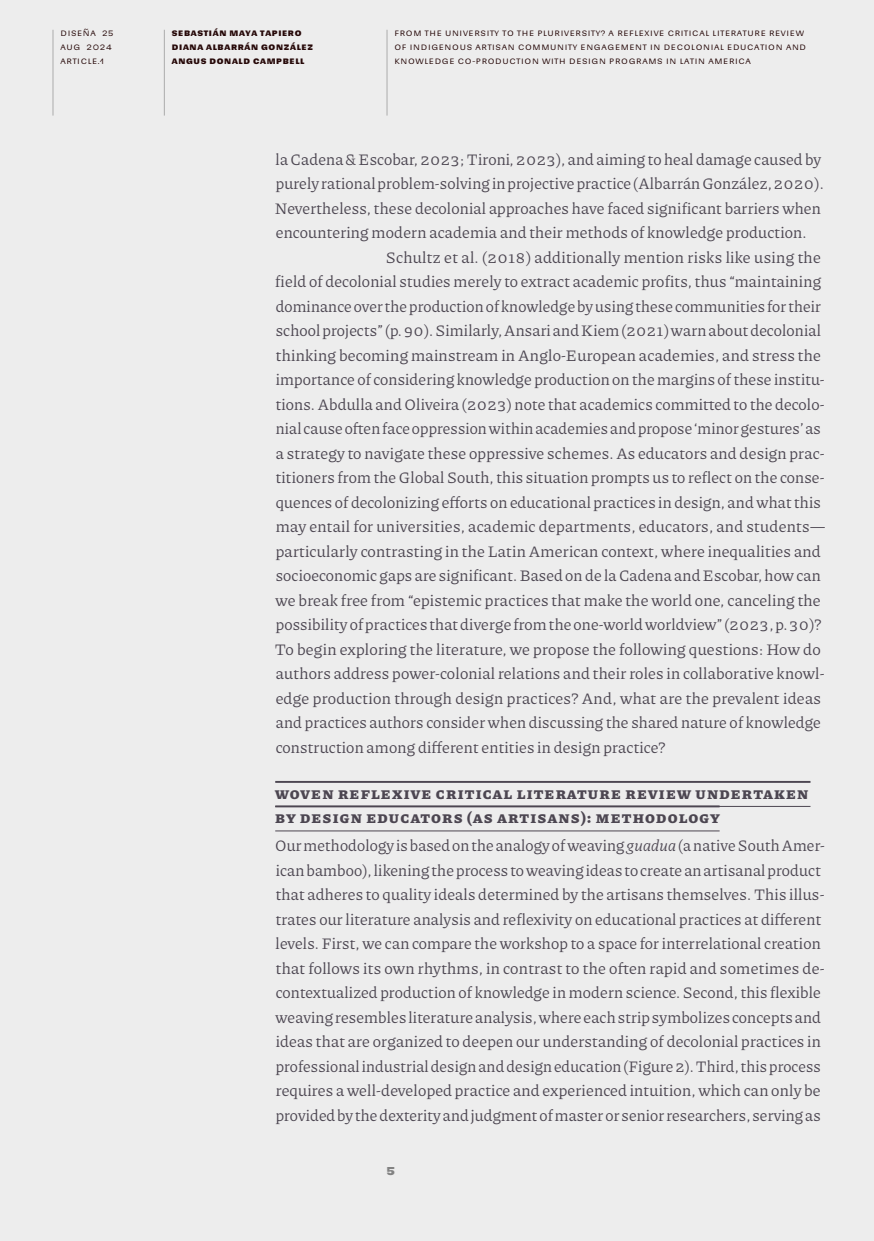
<style>
.page{position:relative;width:874px;height:1241px;background:#fff}
.page>*{position:absolute;margin:0;border:0;box-sizing:border-box;transform-origin:0 0}
.t1{font:16.1px/24.5px "Piazzolla";letter-spacing:.01em;color:#4c4651}
.t2{font:800 16.1px/24.5px "Piazzolla";letter-spacing:.175em;color:#4c4651}
.t3{font:700 14px "Sudamerican Grotesk QF";color:#828282}
.t4{font:9.62px/14px "Sudamerican Grotesk QF";letter-spacing:.07em;color:#260808}
.t5{font:700 9.62px/14px "Sudamerican Grotesk QF";letter-spacing:.07em;color:#260808}
.s1{font-style:italic}
</style>
<div class="page">
<div style="left:0;top:0;width:873px;height:1240px;background:#ededed"></div>
<hr style="left:52px;top:30px;width:1px;height:85px;background:#ababab">
<hr style="left:164px;top:30px;width:1px;height:85px;background:#ababab">
<hr style="left:386px;top:30px;width:1px;height:85px;background:#ababab">
<hr style="left:275px;top:806px;width:535px;height:1px;background:#4c4651">
<hr style="left:275px;top:830px;width:444px;height:1px;background:#4c4651">
<hr style="left:275px;top:780px;width:535px;height:2px;background:#4c4651">
<hr style="left:275px;top:805px;width:444px;height:2px;background:#4c4651">
<p class="t4" style="left:60px;top:25px;width:54px">Diseña 25<br>Aug 2024 article.1</p>
<p class="t5" style="left:172px;top:25px;width:142px">Sebastián Maya Tapiero<br>Diana Albarrán González<br>Angus Donald Campbell</p>
<p class="t4" style="left:394px;top:25px;width:411px">From the University to the Plu riversity? A Reflexive Critical Literatu re Review of I ndigenous Artisan Community Engagement in Decolonial Educa</p>
<p class="t4" style="left:760px;top:39px;width:47px">tion and</p>
<p class="t4" style="left:394px;top:53px;width:351px">Knowledge Co-Production with D esign Programs in Latin America</p>
<p class="t1" style="left:275px;top:146px;width:546px">la Cadena &amp; Escobar, 2023; Tironi, 2023), and aiming to heal damage caused by</p>
<p class="t1" style="left:275px;top:171px;width:549px">purely rational problem-solving in projective practice (Albarrán González, 2020).</p>
<p class="t1" style="left:275px;top:195px;width:547px">Nevertheless, these decolonial approaches have faced significant barriers when</p>
<p class="t1" style="left:275px;top:220px;width:532px">encountering modern academia and their methods of knowledge production.</p>
<p class="t1" style="left:385px;top:244px;width:436px">Schultz et al. (2018) additionally mention risks like using the</p>
<p class="t1" style="left:275px;top:269px;width:547px">field of decolonial studies merely to extract academic profits, thus “maintaining</p>
<p class="t1" style="left:275px;top:293px;width:546px">dominance over the production of knowledge by using these communities for their</p>
<p class="t1" style="left:275px;top:318px;width:546px">school projects” (p. 90). Similarly, Ansari and Kiem (2021) warn about decolonial</p>
<p class="t1" style="left:275px;top:342px;width:546px">thinking becoming mainstream in Anglo-European academies, and stress the</p>
<p class="t1" style="left:275px;top:367px;width:550px">importance of considering knowledge production on the margins of these institu-</p>
<p class="t1" style="left:275px;top:391px;width:550px">tions. Abdulla and Oliveira (2023) note that academics committed to the decolo-</p>
<p class="t1" style="left:275px;top:416px;width:546px">nial cause often face oppression within academies and propose ‘minor gestures’ as</p>
<p class="t1" style="left:276px;top:440px;width:550px">a strategy to navigate these oppressive schemes. As educators and design prac-</p>
<p class="t1" style="left:275px;top:465px;width:550px">titioners from the Global South, this situation prompts us to reflect on the conse-</p>
<p class="t1" style="left:275px;top:489px;width:546px">quences of decolonizing efforts on educational practices in design, and what this</p>
<p class="t1" style="left:275px;top:514px;width:551px">may entail for universities, academic departments, educators, and students—</p>
<p class="t1" style="left:275px;top:538px;width:546px">particularly contrasting in the Latin American context, where inequalities and</p>
<p class="t1" style="left:275px;top:563px;width:546px">socioeconomic gaps are significant. Based on de la Cadena and Escobar, h ow can</p>
<p class="t1" style="left:275px;top:587px;width:546px">we break free from “epistemic practices that make the world one, canceling the</p>
<p class="t1" style="left:275px;top:612px;width:546px">possibility of practices that diverge from the one-world worldview” (2023, p. 30)?</p>
<p class="t1" style="left:275px;top:636px;width:547px">To begin exploring the literature, we propose the following questions: How do</p>
<p class="t1" style="left:276px;top:661px;width:550px">authors address power-colonial relations and their roles in collaborative knowl-</p>
<p class="t1" style="left:275px;top:685px;width:546px">edge production through design practices? And, what are the prevalent ideas</p>
<p class="t1" style="left:276px;top:710px;width:546px">and practices authors consider when discussing the shared nature of knowledge</p>
<p class="t1" style="left:275px;top:734px;width:391px">construction among different entities in design practice?</p>
<p class="t2" style="left:275px;top:779px;width:534px">Woven Reflexive Critical Literature Review Under taken by Design Educators (As Artisans): Methodology</p>
<p class="t1" style="left:275px;top:832px;width:550px">Our methodology is based on the analogy of weaving <span class="s1">guadua</span> (a native South Amer&shy;ican bamboo), likening the process to weaving ideas to create an artisanal product that adheres to quality ideals determined by the artisans themselves. This illus&shy;trates our literature analysis and reflexivity on educational practices at different levels. First, we can compare the workshop to a space for interrelational creation that follows its own rhythms, in contrast to the often rapid and sometimes de&shy;contextualized production of knowledge in modern science. Second, this flexible weaving resembles literature analysis, where each strip symbolizes concepts and ideas that are organized to deepen our understanding of decolonial practices in professional industrial design and design education (Figure 2). Third, this process requires a well-developed practice and experienced intuition, which can only be provided by the dexterity and judgment of master or senior researchers, serving as</p>
<p class="t3" style="left:386px;top:1158px;width:10px">5</p>
</div>
